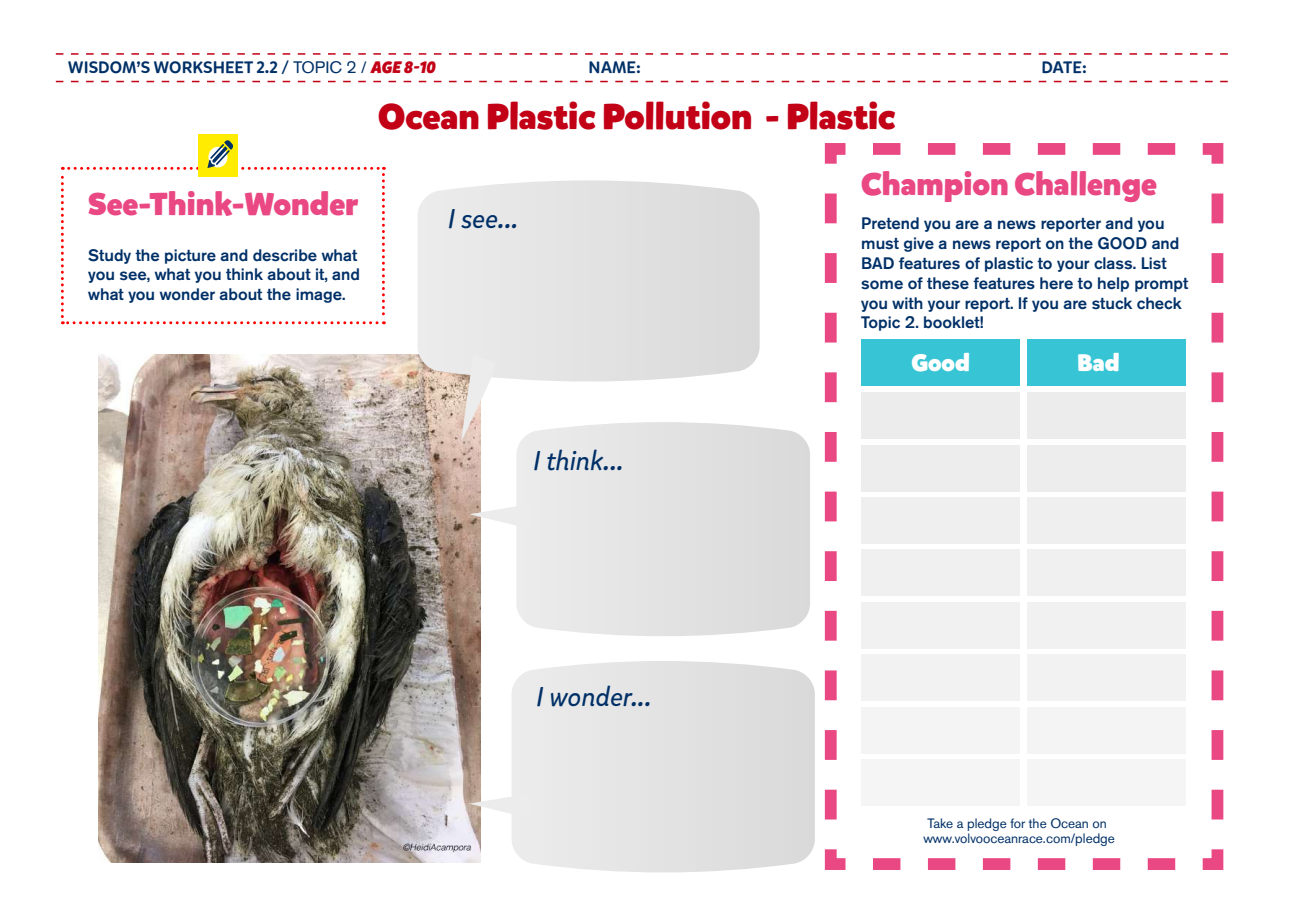
<style>
.page{position:relative;width:1289px;height:919px;background:#fff}
.page>*{position:absolute;margin:0;border:0;box-sizing:border-box;transform-origin:0 0}
.t1{font:900 36px "Mikado";color:#c20016}
.t2{font:900 31.5px "Mikado";color:#e94882}
.t3{font:italic 27px "Mikado";color:#003067}
.t4{font:900 24px "Mikado";color:#fff}
.t5{font:500 16.5px/19.8px "Volvo Sans Pro";color:#003067}
.t6{font:500 16.5px "Mikado";color:#003067}
.t7{font:13.5px/15px "Volvo Sans Pro";color:#003067;text-align:center}
.s1{font-family:"Volvo Sans Pro";font-weight:400}
.s2{font-weight:900;font-style:italic;color:#c20016}
</style>
<div class="page">
<div style="left:198px;top:135px;width:39px;height:42px;background:#ffec00"></div>
<svg style="left:61px;top:140px;width:324px;height:184px"></svg>
<img style="left:98px;top:354px;width:383px;height:508px">
<svg style="left:417px;top:180px;width:342px;height:205px;background:#e3e3e3"></svg>
<svg style="left:461px;top:353px;width:37px;height:88px"></svg>
<svg style="left:824px;top:143px;width:351px;height:21px"></svg>
<svg style="left:824px;top:193px;width:22px;height:677px"></svg>
<svg style="left:873px;top:849px;width:351px;height:21px"></svg>
<svg style="left:1202px;top:143px;width:22px;height:676px"></svg>
<div style="left:861px;top:392px;width:159px;height:46px;background:#ececec"></div>
<div style="left:861px;top:445px;width:159px;height:46px;background:#ededed"></div>
<div style="left:861px;top:497px;width:159px;height:46px;background:#efefef"></div>
<div style="left:861px;top:549px;width:159px;height:47px;background:#f0f0f0"></div>
<div style="left:861px;top:602px;width:159px;height:46px;background:#f1f1f1"></div>
<div style="left:861px;top:654px;width:159px;height:46px;background:#f2f2f2"></div>
<div style="left:861px;top:707px;width:159px;height:46px;background:#f4f4f4"></div>
<div style="left:861px;top:759px;width:159px;height:46px;background:#f5f5f5"></div>
<svg style="left:516px;top:422px;width:294px;height:214px;background:#e3e3e3"></svg>
<svg style="left:512px;top:661px;width:302px;height:212px;background:#e3e3e3"></svg>
<svg style="left:469px;top:504px;width:61px;height:25px"></svg>
<svg style="left:469px;top:793px;width:61px;height:25px"></svg>
<div style="left:861px;top:340px;width:159px;height:46px;background:#37c5d5"></div>
<div style="left:1026px;top:392px;width:159px;height:46px;background:#ececec"></div>
<div style="left:1026px;top:445px;width:159px;height:46px;background:#ededed"></div>
<div style="left:1026px;top:497px;width:159px;height:46px;background:#efefef"></div>
<div style="left:1026px;top:549px;width:159px;height:47px;background:#f0f0f0"></div>
<div style="left:1026px;top:602px;width:159px;height:46px;background:#f1f1f1"></div>
<div style="left:1026px;top:654px;width:159px;height:46px;background:#f2f2f2"></div>
<div style="left:1026px;top:707px;width:159px;height:46px;background:#f4f4f4"></div>
<div style="left:1026px;top:759px;width:159px;height:46px;background:#f5f5f5"></div>
<div style="left:1026px;top:340px;width:159px;height:46px;background:#37c5d5"></div>
<svg style="left:56px;top:81px;width:1172px;height:1px"></svg>
<svg style="left:56px;top:53px;width:1172px;height:2px"></svg>
<p class="t6" style="left:68px;top:58px;width:369px">WISDOM’S WORKSHEET 2.2 / <span class="s1">TOPIC 2 /</span> <span class="s2">AGE 8-10</span></p>
<p class="t6" style="left:588px;top:57px;width:54px">NAME:</p>
<p class="t6" style="left:1041px;top:57px;width:47px">DATE:</p>
<h2 class="t2" style="left:88px;top:184px;width:272px">See-Think-Wonder</h2>
<p class="t5" style="left:88px;top:245px;width:273px">Study the picture and describe what you see, what you think about it, and what you wonder about the image.</p>
<h1 class="t1" style="left:378px;top:94px;width:519px">Ocean Plastic Pollution - Plastic</h1>
<h3 class="t3" style="left:448px;top:203px;width:72px">I see...</h3>
<h2 class="t2" style="left:861px;top:164px;width:297px">Champion Challenge</h2>
<p class="t5" style="left:861px;top:213px;width:328px">Pretend you are a news reporter and you must give a news report on the GOOD and BAD features of plastic to your class. List some of these features here to help prompt you with your report. If you are stuck check Topic 2. booklet!</p>
<h3 class="t4" style="left:911px;top:347px;width:60px">Good</h3>
<h3 class="t4" style="left:1077px;top:347px;width:44px">Bad</h3>
<h3 class="t3" style="left:533px;top:444px;width:92px">I think...</h3>
<h3 class="t3" style="left:536px;top:680px;width:117px">I wonder...</h3>
<p class="t7" style="left:923px;top:816px;width:193px">Take a pledge for the Ocean on www.volvooceanrace.com/pledge</p>
</div>
